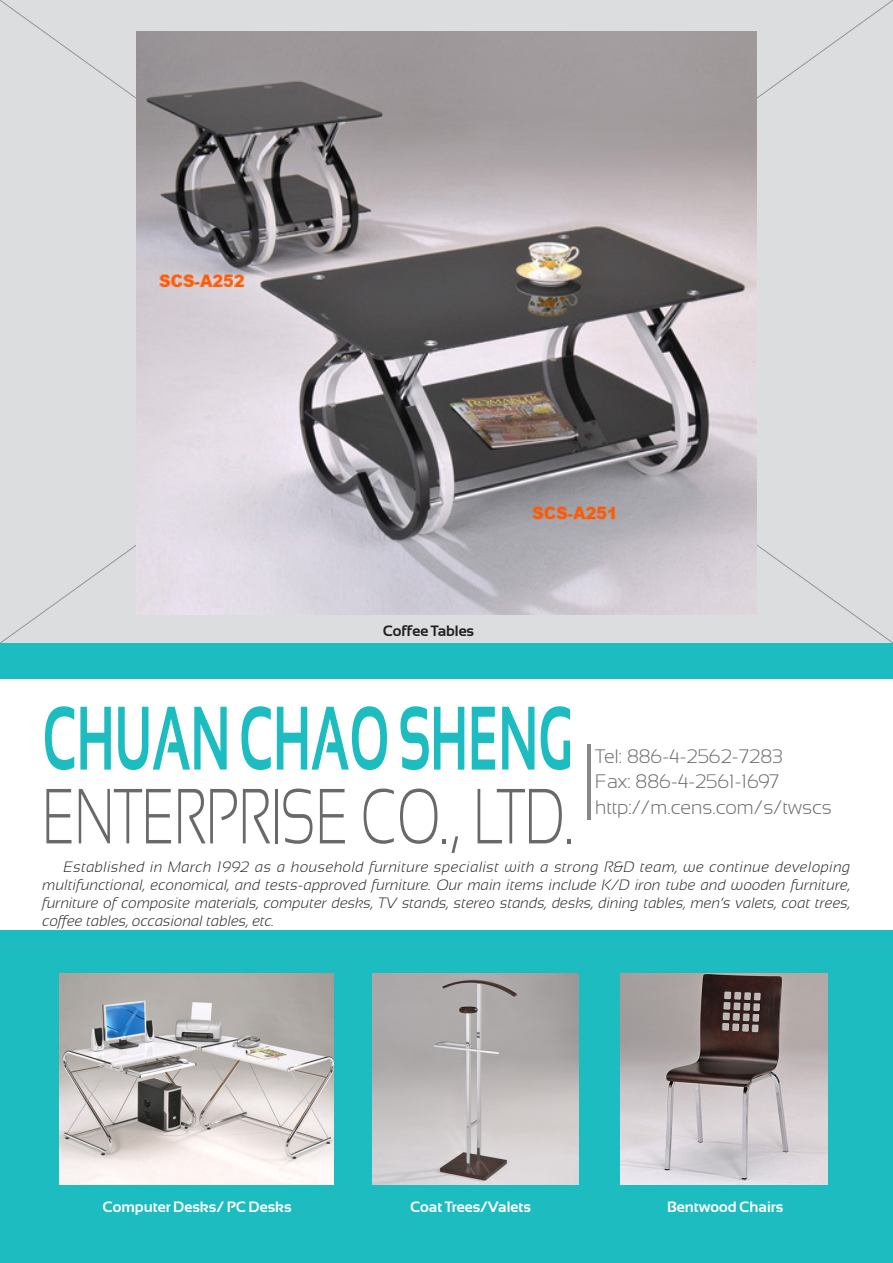
<style>
.page{position:relative;width:893px;height:1263px;background:#fff}
.page>*{position:absolute;margin:0;border:0;box-sizing:border-box;transform-origin:0 0}
.公司名大標{font:700 90px "Sansation";color:#1cbcc1;scale:.56 1}
.公司名大標-2{font:300 78px "Sansation";color:#69696c;scale:.69 1}
.公司內容{font:300 19.5px "Sansation";color:#69696c}
.副標內文{font:italic 300 15px/18px "Sansation";color:#231f20;text-align:justify}
.產品名{font:700 15px "Sansation";color:#fff}
.產品名-2{font:700 15px "Sansation";color:#231f20}
</style>
<div class="page">
<div style="left:0;top:0;width:893px;height:643px;background:#dcdddf"></div>
<div style="left:0;top:643px;width:893px;height:620px;background:#1cbcc1"></div>
<div style="left:0;top:679px;width:893px;height:251px;background:#fff"></div>
<img style="left:59px;top:973px;width:274px;height:212px">
<img style="left:372px;top:973px;width:206px;height:212px">
<img style="left:621px;top:973px;width:206px;height:212px">
<hr style="left:587px;top:744px;width:3px;height:76px;background:#86888a">
<img style="left:136px;top:32px;width:620px;height:582px">
<p class="產品名-2" style="left:383px;top:622px;width:93px">Coffee Tables</p>
<p class="公司名大標" style="left:43px;top:688px;width:948px">CHUAN CHAO SHENG</p>
<p class="公司名大標-2" style="left:43px;top:773px;width:771px">ENTERPRISE CO., LTD.</p>
<p class="公司內容" style="left:595px;top:745px;width:189px">Tel: 886-4-2562-7283</p>
<p class="公司內容" style="left:595px;top:771px;width:185px">Fax: 886-4-2561-1697</p>
<p class="公司內容" style="left:595px;top:796px;width:238px">http://m.cens.com/s/twscs</p>
<p class="副標內文" style="left:43px;top:858px;width:809px;text-indent:21px">Established in March 1992 as a household furniture specialist with a strong R&amp;D team, we continue developing multifunctional, economical, and tests-approved furniture. Our main items include K/D iron tube and wooden furniture, furniture of composite materials, computer desks, TV stands, stereo stands, desks, dining tables, men’s valets, coat trees, coffee tables, occasional tables, etc.</p>
<p class="產品名" style="left:103px;top:1199px;width:191px">Computer Desks/ PC Desks</p>
<p class="產品名" style="left:410px;top:1199px;width:122px">Coat Trees/Valets</p>
<p class="產品名" style="left:667px;top:1199px;width:118px">Bentwood Chairs</p>
</div>
